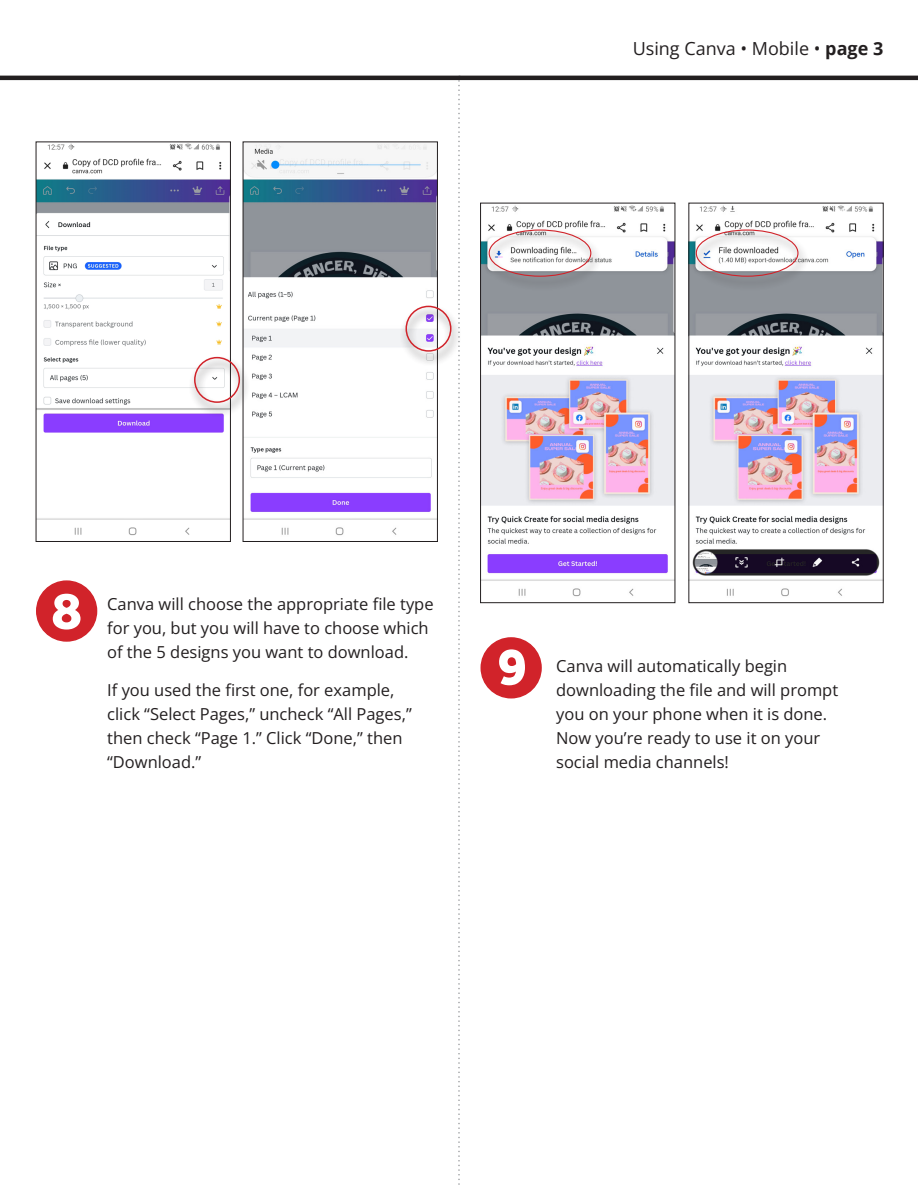
<style>
.page{position:relative;width:918px;height:1188px;background:#fff}
.page>*{position:absolute;margin:0;border:0;box-sizing:border-box;transform-origin:0 0}
.t1{font:800 54px "Effra";color:#fff}
.t2{font:18px "Open Sans";color:#231f20}
.t3{font:16.5px/24px "Open Sans";color:#231f20}
.s1{font-weight:700}
</style>
<div class="page">
<img style="left:38px;top:144px;width:190px;height:392px">
<img style="left:245px;top:144px;width:190px;height:392px">
<div style="left:400px;top:304px;width:62px;height:62px;background:#231f20;opacity:.75"></div>
<div style="left:405px;top:306px;width:47px;height:46px;border:2px solid #d1232a;border-radius:50%"></div>
<div style="left:189px;top:356px;width:61px;height:61px;background:#231f20;opacity:.75"></div>
<div style="left:194px;top:357px;width:46px;height:46px;border:2px solid #d1232a;border-radius:50%"></div>
<img style="left:483px;top:205px;width:190px;height:392px">
<img style="left:691px;top:205px;width:190px;height:392px">
<svg style="left:458px;top:80px;width:2px;height:1105px"></svg>
<hr style="left:0;top:76px;width:918px;height:4px;background:#231f20">
<div style="left:483px;top:228px;width:118px;height:63px;background:#231f20;opacity:.75"></div>
<div style="left:489px;top:229px;width:102px;height:48px;border:1px solid #d1232a;border-radius:50%"></div>
<div style="left:690px;top:228px;width:119px;height:63px;background:#231f20;opacity:.75"></div>
<div style="left:696px;top:229px;width:103px;height:48px;border:1px solid #d1232a;border-radius:50%"></div>
<div style="left:37px;top:581px;width:60px;height:60px;background:#d1232a;border-radius:50%"></div>
<div style="left:36px;top:580px;width:61px;height:62px;border:2px solid #d1232a;border-radius:50%"></div>
<div style="left:481px;top:638px;width:60px;height:60px;background:#d1232a;border-radius:50%"></div>
<div style="left:481px;top:637px;width:61px;height:61px;border:2px solid #d1232a;border-radius:50%"></div>
<p class="t2" style="left:633px;top:36px;width:252px">Using Canva • Mobile • <span class="s1">page 3</span></p>
<p class="t1" style="left:51px;top:577px;width:33px">8</p>
<p class="t3" style="left:107px;top:592px;width:328px">Canva will choose the appropriate file type for you, but you will have to choose which of the 5 designs you want to download.</p>
<p class="t3" style="left:107px;top:677px;width:306px">If you used the first one, for example, click “Select Pages,” uncheck “All Pages,” then check “Page 1.” Click “Done,” then “Download.”</p>
<p class="t1" style="left:498px;top:633px;width:31px">9</p>
<p class="t3" style="left:556px;top:653px;width:284px">Canva will automatically begin downloading the file and will prompt you on your phone when it is done.<br>Now you’re ready to use it on your social media channels!</p>
</div>
